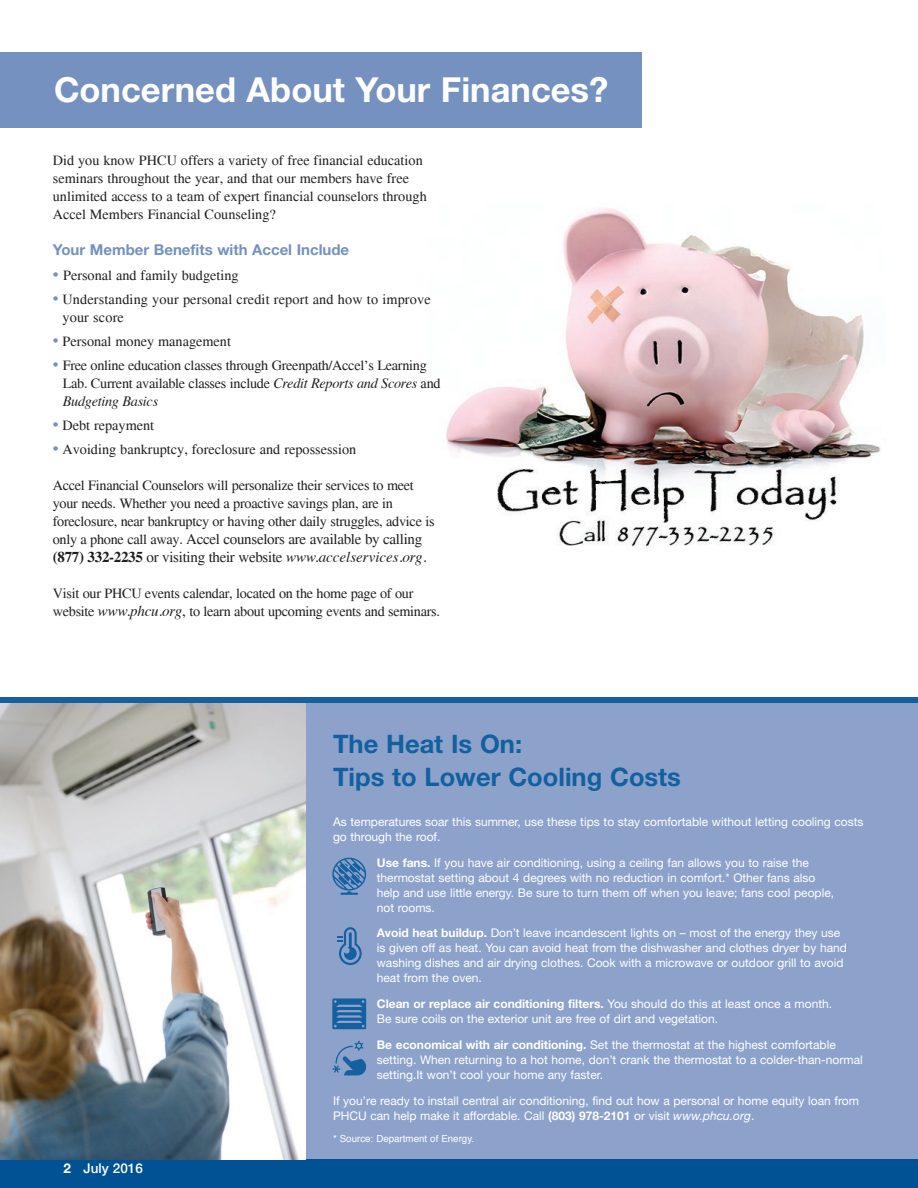
<style>
.page{position:relative;width:918px;height:1188px;background:#fff}
.page>*{position:absolute;margin:0;border:0;box-sizing:border-box;transform-origin:0 0}
.HEADLINE{font:700 34.5px "Helvetica Neue LT Std";color:#fff}
.SB_HEADLINE{font:700 25.5px/33px "Helvetica Neue LT Std";color:#13609f}
.BODY{font:15px/18px "Times";letter-spacing:-.02em;color:#231f20}
.SUBHEAD{font:700 15px "Helvetica Neue LT Std";color:#7491c0}
.BODY-2{font:14.25px/18px "Times";letter-spacing:-.02em;color:#231f20}
.BODY-3{font:14.25px/18px "Times";color:#231f20}
.BULLET{font:14.25px/18px "Times";letter-spacing:-.02em;color:#231f20}
.BULLET-2{font:14.25px/18px "Times";color:#231f20}
.t1{font:500 13.5px "Helvetica Neue LT Std";color:#fff}
.SB_BODY{font:12px/15px "Helvetica Neue LT Std";color:#fff}
.SB_FOOTNOTE{font:9.75px "Helvetica";color:#fff}
.s1{font-size:16.5px;color:#7491c0}
.s2{font-style:italic}
.s3{font-size:14.25px}
.s4{font-weight:700}
.s5{font-style:italic;font-size:15px}
.s6{font-size:15px}
</style>
<div class="page">
<div style="left:0;top:700px;width:918px;height:459px;background:#8ca2cb"></div>
<div style="left:0;top:1159px;width:918px;height:29px;background:#005294"></div>
<div style="left:0;top:52px;width:642px;height:75px;background:#7491c0"></div>
<img style="left:0;top:703px;width:306px;height:456px">
<svg style="left:337px;top:927px;width:25px;height:38px"></svg>
<svg style="left:332px;top:858px;width:34px;height:37px"></svg>
<svg style="left:332px;top:998px;width:34px;height:31px"></svg>
<svg style="left:332px;top:1041px;width:35px;height:34px"></svg>
<img style="left:446px;top:208px;width:435px;height:339px">
<div style="left:0;top:697px;width:918px;height:6px;background:#1561a0"></div>
<p class="HEADLINE" style="left:54px;top:68px;width:556px">Concerned About Your Finances?</p>
<p class="BODY-3" style="left:53px;top:151px;width:375px">Did you know PHCU offers a variety of free financial education seminars throughout the year, and that our members have free unlimited access to a team of expert financial counselors through Accel Members Financial Counseling?</p>
<p class="SUBHEAD" style="left:53px;top:240px;width:298px">Your Member Benefits with Accel Include</p>
<p class="BULLET-2" style="left:53px;top:266px;width:187px"><span class="s1">•</span> Personal and family budgeting</p>
<p class="BULLET-2" style="left:62px;top:290px;width:370px;text-indent:-10px"><span class="s1">•</span> Understanding your personal credit report and how to improve your score</p>
<p class="BULLET-2" style="left:53px;top:332px;width:180px"><span class="s1">•</span> Personal money management</p>
<p class="BULLET" style="left:63px;top:356px;width:379px;text-indent:-10px"><span class="s1">•</span> Free online education classes through Greenpath/Accel’s Learning<br>Lab. Current available classes include <span class="s2">Credit Reports and Scores</span> and<br><span class="s2">Budgeting Basics</span></p>
<p class="BODY-3" style="left:53px;top:416px;width:103px"><span class="s1">•</span> Debt repayment</p>
<p class="BODY-3" style="left:53px;top:440px;width:305px"><span class="s1">•</span> Avoiding bankruptcy, foreclosure and repossession</p>
<p class="BODY-2" style="left:53px;top:476px;width:383px">Accel Financial Counselors will personalize their services to meet your needs. Whether you need a proactive savings plan, are in foreclosure, near bankruptcy or having other daily struggles, advice is</p>
<p class="BODY" style="left:53px;top:530px;width:375px"><span class="s3">only a phone call away.</span> Accel counselors are available by calling <span class="s4">(877) 332-2235</span> or visiting their website <span class="s2">www.accelservices.org.</span></p>
<p class="BODY-2" style="left:53px;top:584px;width:389px">Visit our PHCU events calendar, located on the home page of our website <span class="s5">www.phcu.org</span><span class="s6">,</span> to learn about upcoming events and seminars.</p>
<p class="SB_HEADLINE" style="left:333px;top:727px;width:349px">The Heat Is On:<br>Tips to Lower Cooling Costs</p>
<p class="t1" style="left:64px;top:1161px;width:81px"><span class="s4">2</span> July 2016</p>
<p class="t1" style="left:54px;top:1161px;width:106px"><span class="s4">2</span> October 2015</p>
<p class="SB_BODY" style="left:333px;top:814px;width:532px">As temperatures soar this summer, use these tips to stay comfortable without letting cooling costs go through the roof.</p>
<p class="SB_BODY" style="left:377px;top:855px;width:459px"><span class="s4">Use fans.</span> If you have air conditioning, using a ceiling fan allows you to raise the thermostat setting about 4 degrees with no reduction in comfort.* Other fans also help and use little energy. Be sure to turn them off when you leave; fans cool people, not rooms.</p>
<p class="SB_BODY" style="left:377px;top:925px;width:472px"><span class="s4">Avoid heat buildup.</span> Don’t leave incandescent lights on – most of the energy they use is given off as heat. You can avoid heat from the dishwasher and clothes dryer by hand washing dishes and air drying clothes. Cook with a microwave or outdoor grill to avoid heat from the oven.</p>
<p class="SB_BODY" style="left:377px;top:996px;width:457px"><span class="s4">Clean or replace air conditioning filters.</span> You should do this at least once a month.<br>Be sure coils on the exterior unit are free of dirt and vegetation.</p>
<p class="SB_BODY" style="left:377px;top:1037px;width:488px"><span class="s4">Be economical with air conditioning.</span> Set the thermostat at the highest comfortable setting. When returning to a hot home, don’t crank the thermostat to a colder-than-normal setting.It won’t cool your home any faster.</p>
<p class="SB_BODY" style="left:333px;top:1093px;width:528px">If you’re ready to install central air conditioning, find out how a personal or home equity loan from<br>PHCU can help make it affordable. Call <span class="s4">(803) 978-2101</span> or visit <span class="s2">www.phcu.org</span>.</p>
<p class="SB_FOOTNOTE" style="left:333px;top:1131px;width:143px">* Source: Department of Energy.</p>
</div>
